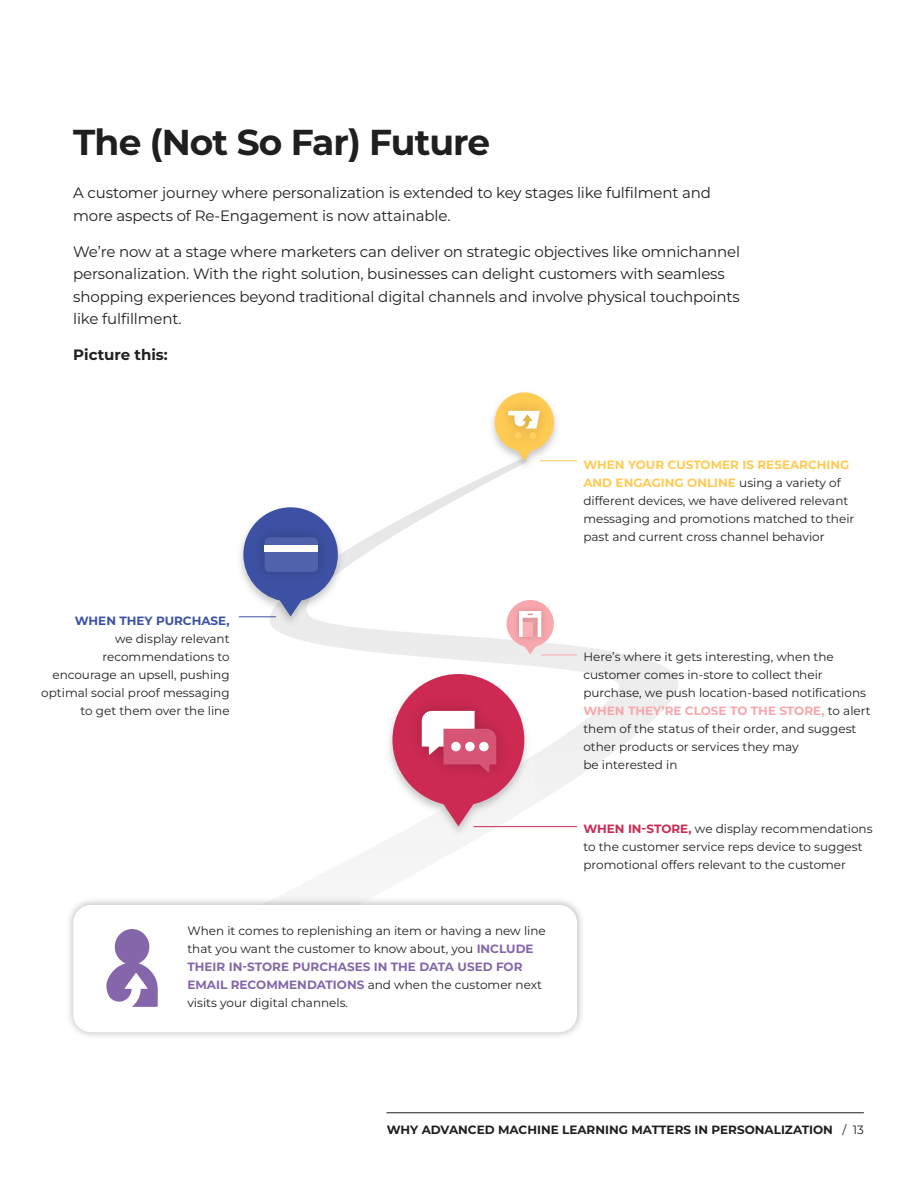
<style>
.page{position:relative;width:918px;height:1188px;background:#fff}
.page>*{position:absolute;margin:0;border:0;box-sizing:border-box;transform-origin:0 0}
.t1{font:700 36px "Montserrat";letter-spacing:-.025em;color:#1f1f1f}
.t2{font:15px/22.5px "Montserrat";letter-spacing:-.01em;color:#1f1f1f}
.t3{font:700 15px "Montserrat";color:#1f1f1f}
.t4{font:12px/18px "Montserrat";color:#1f1f1f}
.t5{font:700 12px "Montserrat";color:#1f1f1f}
.t6{font:700 12px "Montserrat";color:#3c51a3}
.s1{font-weight:700;color:#8566ab}
.s2{font-weight:700;color:#ffcb53}
.s3{font-weight:700;color:#f8a7ad}
.s4{font-weight:700;color:#cc2a53}
.s5{font-weight:400}
</style>
<div class="page">
<hr style="left:387px;top:1112px;width:477px;height:1px;background:#1f1f1f">
<img style="left:268px;top:550px;width:79px;height:80px">
<svg style="left:243px;top:507px;width:95px;height:109px"></svg>
<svg style="left:584px;top:647px;width:95px;height:46px"></svg>
<img style="left:387px;top:719px;width:142px;height:36px">
<img style="left:492px;top:413px;width:71px;height:51px">
<img style="left:490px;top:457px;width:38px;height:17px">
<hr style="left:540px;top:460px;width:37px;height:1px;background:#ffcb53">
<hr style="left:239px;top:616px;width:37px;height:1px;background:#3c51a3">
<hr style="left:541px;top:655px;width:36px;height:1px;background:#f8a7ad">
<hr style="left:473px;top:826px;width:104px;height:1px;background:#cc2a53">
<div style="left:65px;top:897px;width:520px;height:143px;background:#000;opacity:.3"></div>
<div style="left:73px;top:905px;width:504px;height:127px;background:#fff;border-radius:18px"></div>
<div style="left:253px;top:526px;width:76px;height:57px;background:#3b4f9f"></div>
<div style="left:265px;top:537px;width:53px;height:35px;background:#5062ac;border-radius:5px"></div>
<div style="left:265px;top:546px;width:53px;height:6px;background:#fff"></div>
<svg style="left:495px;top:392px;width:59px;height:69px"></svg>
<svg style="left:392px;top:674px;width:132px;height:152px"></svg>
<div style="left:465px;top:742px;width:10px;height:9px;background:#fff;border-radius:50%"></div>
<div style="left:479px;top:742px;width:10px;height:9px;background:#fff;border-radius:50%"></div>
<div style="left:451px;top:742px;width:10px;height:9px;background:#fff;border-radius:50%"></div>
<svg style="left:507px;top:600px;width:47px;height:55px"></svg>
<svg style="left:106px;top:929px;width:52px;height:78px"></svg>
<h1 class="t1" style="left:73px;top:117px;width:419px">The (Not So Far) Future</h1>
<p class="t2" style="left:73px;top:181px;width:639px">A customer journey where personalization is extended to key stages like fulfilment and more aspects of Re-Engagement is now attainable.</p>
<p class="t2" style="left:73px;top:240px;width:668px">We’re now at a stage where marketers can deliver on strategic objectives like omnichannel personalization. With the right solution, businesses can delight customers with seamless shopping experiences beyond traditional digital channels and involve physical touchpoints like fulfillment.</p>
<p class="t3" style="left:73px;top:344px;width:96px">Picture this:</p>
<p class="t6" style="left:75px;top:612px;width:156px">WHEN THEY PURCHASE,</p>
<p class="t4" style="left:41px;top:629px;width:190px;text-align:right">we display relevant recommendations to encourage an upsell, pushing optimal social proof messaging to get them over the line</p>
<p class="t4" style="left:187px;top:921px;width:360px">When it comes to replenishing an item or having a new line that you want the customer to know about, you <span class="s1">INCLUDE THEIR IN-STORE PURCHASES IN THE DATA USED FOR EMAIL RECOMMENDATIONS</span> and when the customer next visits your digital channels.</p>
<p class="t4" style="left:583px;top:455px;width:272px"><span class="s2">WHEN YOUR CUSTOMER IS RESEARCHING AND ENGAGING ONLINE</span> using a variety of different devices, we have delivered relevant messaging and promotions matched to their past and current cross channel behavior</p>
<p class="t4" style="left:583px;top:647px;width:289px">Here’s where it gets interesting, when the customer comes in-store to collect their purchase, we push location-based notifications <span class="s3">WHEN THEY’RE CLOSE TO THE STORE,</span> to alert them of the status of their order, and suggest other products or services they may<br>be interested in</p>
<p class="t4" style="left:583px;top:819px;width:291px"><span class="s4">WHEN IN-STORE,</span> we display recommendations to the customer service reps device to suggest promotional offers relevant to the customer</p>
<p class="t5" style="left:387px;top:1121px;width:479px">WHY ADVANCED MACHINE LEARNING MATTERS IN PERSONALIZATION <span class="s5">/ 13</span></p>
</div>
